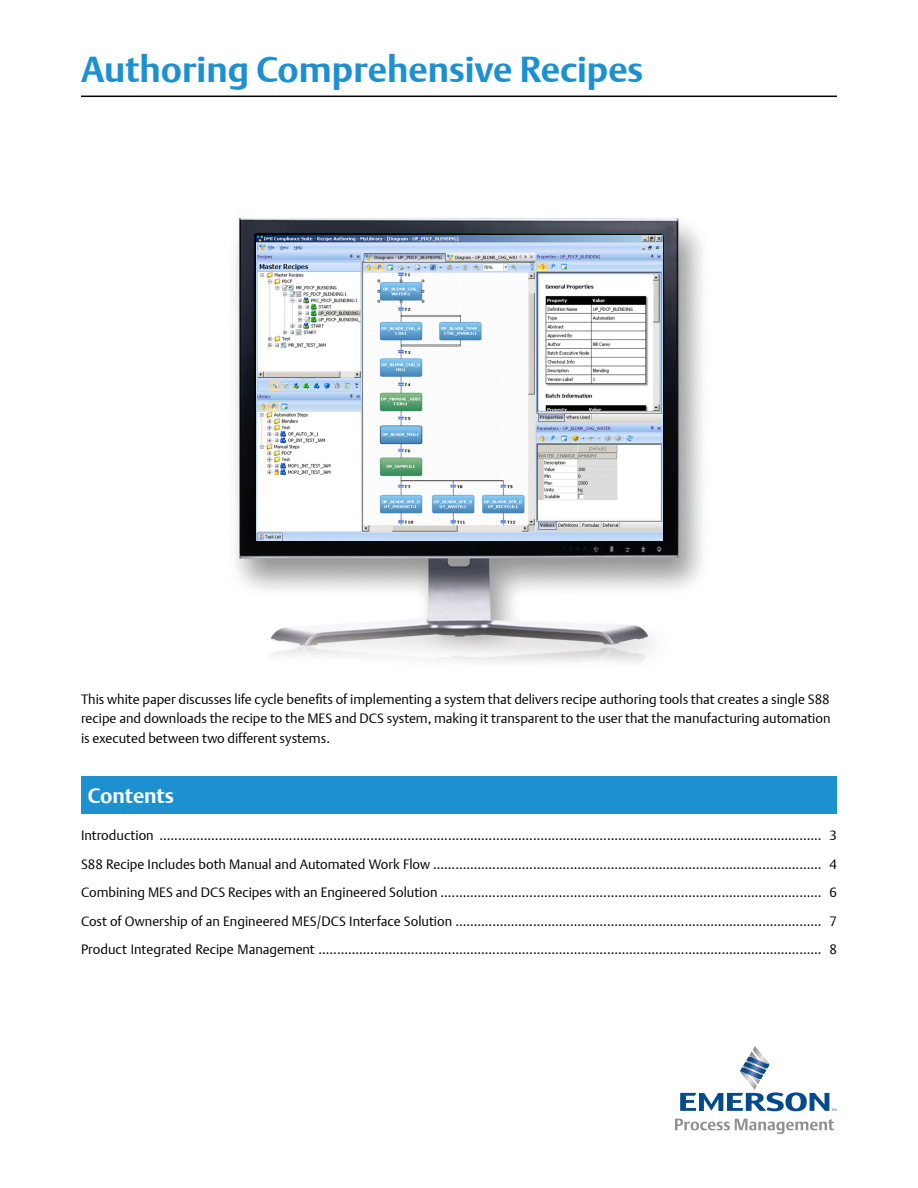
<style>
.page{position:relative;width:918px;height:1188px;background:#fff}
.page>*{position:absolute;margin:0;border:0;box-sizing:border-box;transform-origin:0 0}
.t1{font:700 36px "DTL Argo T";color:#1d90d0}
.Table_header_2{font:700 21px "DTL Argo T";color:#fff}
.Body_Text{font:13.5px/19.5px "DTL Argo T Light";color:#000;text-align:justify}
</style>
<div class="page">
<svg style="left:680px;top:1046px;width:156px;height:65px"></svg>
<svg style="left:675px;top:1119px;width:159px;height:15px"></svg>
<img style="left:235px;top:218px;width:468px;height:445px">
<div style="left:81px;top:776px;width:756px;height:38px;background:#1d90d0"></div>
<hr style="left:81px;top:96px;width:756px;height:1px;background:#000">
<img style="left:257px;top:235px;width:405px;height:306px">
<p class="t1" style="left:81px;top:48px;width:564px">Authoring Comprehensive Recipes</p>
<p class="Body_Text" style="left:81px;top:689px;width:751px">This white paper discusses life cycle benefits of implementing a system that delivers recipe authoring tools that creates a single S88 recipe and downloads the recipe to the MES and DCS system, making it transparent to the user that the manufacturing automation is executed between two different systems.</p>
<p class="Table_header_2" style="left:88px;top:783px;width:88px">Contents</p>
<p class="Body_Text" style="left:81px;top:826px;width:742px">Introduction ...................................................................................................................................................................................</p>
<p class="Body_Text" style="left:81px;top:854px;width:742px">S88 Recipe Includes both Manual and Automated Work Flow .........................................................................................................</p>
<p class="Body_Text" style="left:81px;top:883px;width:742px">Combining MES and DCS Recipes with an Engineered Solution .......................................................................................................</p>
<p class="Body_Text" style="left:81px;top:911px;width:742px">Cost of Ownership of an Engineered MES/DCS Interface Solution ...................................................................................................</p>
<p class="Body_Text" style="left:81px;top:940px;width:742px">Product Integrated Recipe Management ........................................................................................................................................</p>
<p class="Body_Text" style="left:829px;top:826px;width:9px">3</p>
<p class="Body_Text" style="left:829px;top:854px;width:9px">4</p>
<p class="Body_Text" style="left:829px;top:883px;width:9px">6</p>
<p class="Body_Text" style="left:829px;top:911px;width:9px">7</p>
<p class="Body_Text" style="left:829px;top:940px;width:9px">8</p>
</div>
